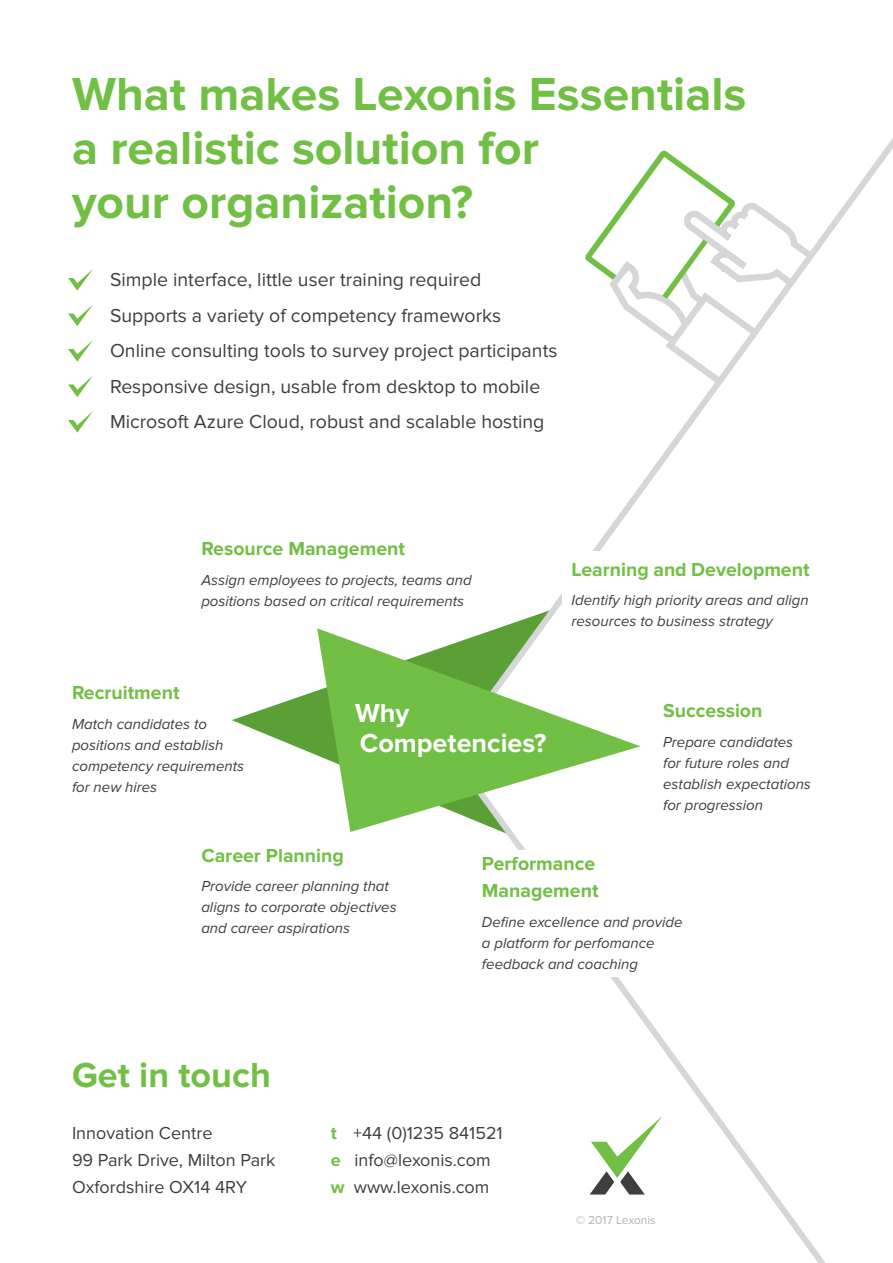
<style>
.page{position:relative;width:893px;height:1263px;background:#fff}
.page>*{position:absolute;margin:0;border:0;box-sizing:border-box;transform-origin:0 0}
.Heading_2{font:700 48px/54px "Proxima Nova";color:#71bf44}
.Heading_2-2{font:700 36px "Proxima Nova";color:#71bf44}
.Bullet_-_Middle{font:700 27px/30px "Proxima Nova";color:#fff}
.Bullet_-_Middle-2{font:19.5px "Proxima Nova";color:#3e3e3f}
.Bullet_-_Middle-3{font:700 19.5px/27px "Proxima Nova";color:#71bf44}
.Body_Text{font:18px/27px "Proxima Nova";color:#3e3e3f}
.Bullet_-_Middle-4{font:italic 15px/21px "Proxima Nova";color:#3e3e3f}
.Body_Text-2{font:12px "Proxima Nova";color:#b0b1b5}
.s1{font-weight:700;color:#71bf44}
</style>
<div class="page">
<svg style="left:232px;top:690px;width:85px;height:66px"></svg>
<svg style="left:68px;top:269px;width:25px;height:22px"></svg>
<svg style="left:68px;top:305px;width:25px;height:21px"></svg>
<svg style="left:68px;top:340px;width:25px;height:22px"></svg>
<svg style="left:68px;top:376px;width:25px;height:21px"></svg>
<svg style="left:68px;top:411px;width:25px;height:22px"></svg>
<svg style="left:499px;top:138px;width:394px;height:490px"></svg>
<svg style="left:503px;top:832px;width:323px;height:431px"></svg>
<div style="left:471px;top:850px;width:133px;height:61px;background:#fff"></div>
<div style="left:471px;top:909px;width:233px;height:68px;background:#fff"></div>
<div style="left:576px;top:592px;width:251px;height:26px;background:#fff"></div>
<div style="left:655px;top:765px;width:172px;height:90px;background:#fff"></div>
<svg style="left:317px;top:628px;width:323px;height:204px;fill:#71bf44"></svg>
<div style="left:563px;top:551px;width:133px;height:60px;background:#fff"></div>
<p class="Heading_2" style="left:72px;top:68px;width:676px">What makes Lexonis Essentials a realistic solution for<br>your organization?</p>
<p class="Bullet_-_Middle-2" style="left:110px;top:269px;width:373px">Simple interface, little user training required</p>
<p class="Bullet_-_Middle-2" style="left:110px;top:304px;width:393px">Supports a variety of competency frameworks</p>
<p class="Bullet_-_Middle-2" style="left:110px;top:340px;width:449px">Online consulting tools to survey project participants</p>
<p class="Bullet_-_Middle-2" style="left:110px;top:375px;width:432px">Responsive design, usable from desktop to mobile</p>
<p class="Bullet_-_Middle-2" style="left:110px;top:411px;width:436px">Microsoft Azure Cloud, robust and scalable hosting</p>
<p class="Bullet_-_Middle-3" style="left:201px;top:536px;width:205px">Resource Management</p>
<p class="Bullet_-_Middle-4" style="left:201px;top:570px;width:272px">Assign employees to projects, teams and positions based on critical requirements</p>
<p class="Bullet_-_Middle-3" style="left:72px;top:680px;width:109px">Recruitment</p>
<p class="Bullet_-_Middle-4" style="left:72px;top:714px;width:174px">Match candidates to positions and establish competency requirements for new hires</p>
<p class="Bullet_-_Middle" style="left:355px;top:699px;width:193px">Why<br>Competencies?</p>
<p class="Bullet_-_Middle-3" style="left:571px;top:556px;width:240px">Learning and Development</p>
<p class="Bullet_-_Middle-4" style="left:571px;top:590px;width:239px">Identify high priority areas and align resources to business strategy</p>
<p class="Bullet_-_Middle-3" style="left:663px;top:698px;width:101px">Succession</p>
<p class="Bullet_-_Middle-4" style="left:663px;top:732px;width:149px">Prepare candidates for future roles and establish expectations for progression</p>
<p class="Bullet_-_Middle-3" style="left:201px;top:842px;width:144px">Career Planning</p>
<p class="Bullet_-_Middle-4" style="left:201px;top:876px;width:197px">Provide career planning that aligns to corporate objectives and career aspirations</p>
<p class="Heading_2-2" style="left:72px;top:1054px;width:200px">Get in touch</p>
<p class="Bullet_-_Middle-3" style="left:482px;top:850px;width:118px">Performance<br>Management</p>
<p class="Bullet_-_Middle-4" style="left:482px;top:911px;width:202px">Define excellence and provide a platform for perfomance feedback and coaching</p>
<p class="Body_Text" style="left:72px;top:1120px;width:205px">Innovation Centre<br>99 Park Drive, Milton Park<br>Oxfordshire OX14 4RY</p>
<p class="Body_Text" style="left:331px;top:1120px;width:174px"><span class="s1">t</span> +44 (0)1235 841521 <span class="s1">e</span> info@lexonis.com <span class="s1">w</span> www.lexonis.com</p>
<p class="Body_Text-2" style="left:576px;top:1213px;width:81px">© 2017 Lexonis</p>
</div>
